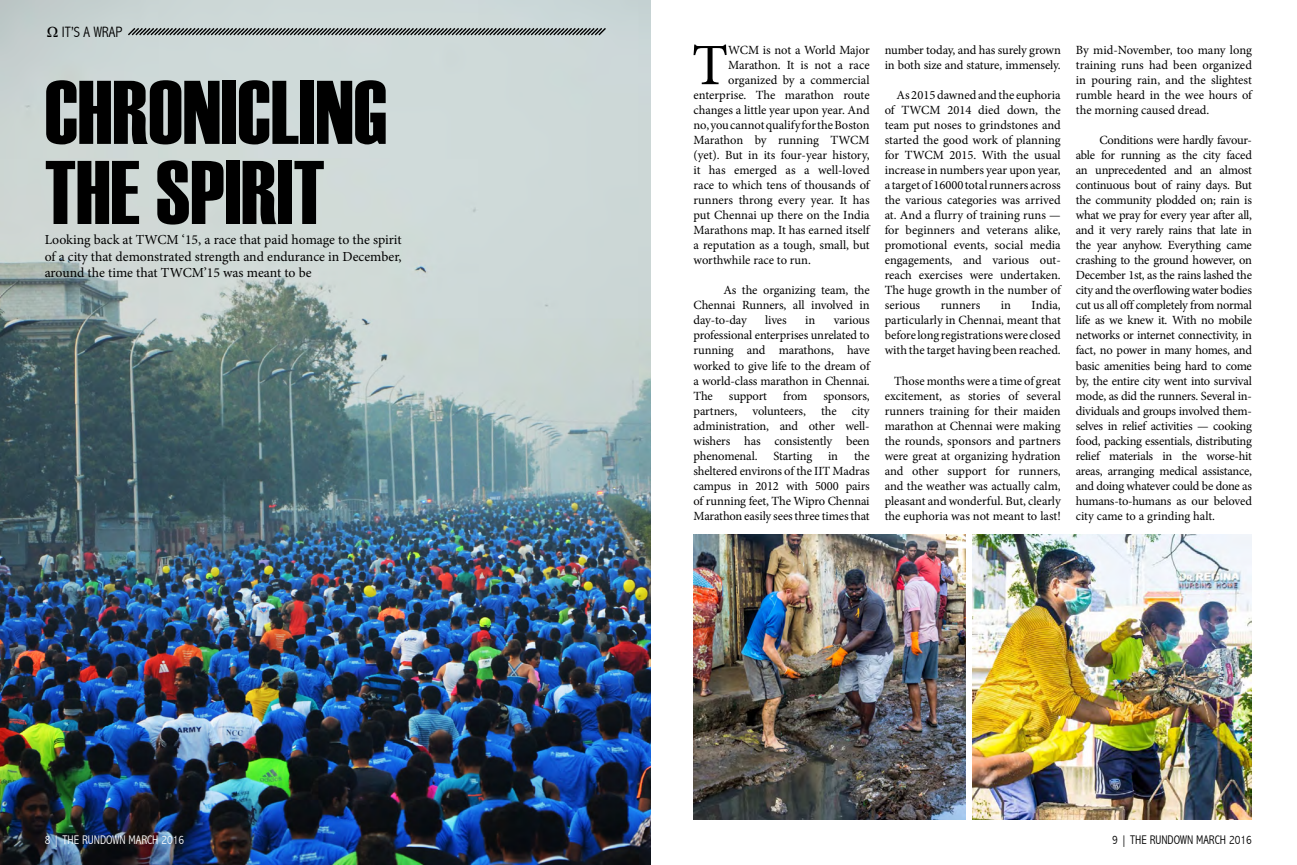
<style>
.page{position:relative;width:1297px;height:865px;background:#fff}
.page>*{position:absolute;margin:0;border:0;box-sizing:border-box;transform-origin:0 0}
.t1{font:90px/80px "Haettenschweiler";color:#000}
.t2{font:58.62px "Minion Pro";color:#000}
.t3{font:300 condensed 15px "Abadi";color:#000}
.t4{font:13.75px/16.5px "Minion Pro";color:#000;text-align:justify}
.t5{font:12.5px/15px "Minion Pro";letter-spacing:-.005em;color:#000;text-align:justify}
.t6{font:300 condensed 12.5px "Abadi";color:#fff}
.t7{font:300 condensed 12.5px "Abadi";color:#000}
</style>
<div class="page">
<img style="left:0;top:0;width:650px;height:864px">
<svg style="left:126px;top:26px;width:481px;height:11px;background:#8e9595"></svg>
<img style="left:693px;top:534px;width:272px;height:285px">
<img style="left:972px;top:534px;width:279px;height:285px">
<p class="t3" style="left:47px;top:23px;width:77px">Ω IT’S A WRAP</p>
<h1 class="t1" style="left:45px;top:72px;width:341px">CHRONICLING<br>THE SPIRIT</h1>
<p class="t4" style="left:45px;top:231px;width:358px">Looking back at TWCM ‘15, a race that paid homage to the spirit of a city that demonstrated strength and endurance in December, around the time that TWCM’15 was meant to be</p>
<h2 class="t2" style="left:691px;top:26px;width:38px">T</h2>
<p class="t5" style="left:728px;top:43px;width:143px">WCM is not a World Major</p>
<p class="t5" style="left:728px;top:58px;width:143px">Marathon. It is not a race</p>
<p class="t5" style="left:728px;top:73px;width:143px">organized by a commercial</p>
<p class="t5" style="left:693px;top:88px;width:177px">enterprise. The marathon route</p>
<p class="t5" style="left:693px;top:103px;width:177px">changes a little year upon year. And</p>
<p class="t5" style="left:693px;top:118px;width:178px">no, you cannot qualify for the Boston</p>
<p class="t5" style="left:693px;top:133px;width:177px">Marathon by running TWCM</p>
<p class="t5" style="left:693px;top:148px;width:177px">(yet). But in its four-year history,</p>
<p class="t5" style="left:693px;top:163px;width:178px">it has emerged as a well-loved</p>
<p class="t5" style="left:693px;top:178px;width:177px">race to which tens of thousands of</p>
<p class="t5" style="left:693px;top:193px;width:177px">runners throng every year. It has</p>
<p class="t5" style="left:693px;top:208px;width:177px">put Chennai up there on the India</p>
<p class="t5" style="left:693px;top:223px;width:177px">Marathons map. It has earned itself</p>
<p class="t5" style="left:693px;top:238px;width:178px">a reputation as a tough, small, but</p>
<p class="t5" style="left:693px;top:253px;width:119px">worthwhile race to run.</p>
<p class="t5" style="left:693px;top:283px;width:178px;text-indent:30px">As the organizing team, the Chennai Runners, all involved in day-to-day</p>
<p class="t5" style="left:765px;top:313px;width:23px">lives</p>
<p class="t5" style="left:805px;top:313px;width:12px">in</p>
<p class="t5" style="left:693px;top:313px;width:178px;text-indent:140px">various professional enterprises unrelated to running and marathons, have worked to give life to the dream of a world-class marathon in Chennai.<br>The</p>
<p class="t5" style="left:728px;top:388px;width:40px">support</p>
<p class="t5" style="left:783px;top:388px;width:26px">from</p>
<p class="t5" style="left:693px;top:388px;width:178px;text-indent:130px">sponsors, partners, volunteers, the city administration, and other well&shy;wishers has consistently been phenomenal.</p>
<p class="t5" style="left:693px;top:448px;width:178px;text-indent:160px">the sheltered environs of the IIT Madras campus in 2012 with 5000 pairs of running feet, The Wipro Chennai Marathon easily sees three times that</p>
<p class="t5" style="left:773px;top:448px;width:40px">Starting</p>
<p class="t5" style="left:827px;top:448px;width:12px">in</p>
<p class="t5" style="left:884px;top:43px;width:178px">number today, and has surely grown in both size and stature, immensely.</p>
<p class="t5" style="left:884px;top:88px;width:178px;text-indent:12px">As 2015 dawned and the euphoria of TWCM 2014 died down, the team put noses to grindstones and started the good work of planning for TWCM 2015. With the usual increase in numbers year upon year, a target of 16000 total runners across the various categories was arrived at. And a flurry of training runs — for beginners and veterans alike, promotional events, social media engagements, and various out&shy;reach exercises were undertaken.<br>The huge growth in the number of serious</p>
<p class="t5" style="left:884px;top:298px;width:178px;text-indent:147px">India, particularly in Chennai, meant that before long registrations were closed with the target having been reached.</p>
<p class="t5" style="left:884px;top:373px;width:178px;text-indent:9px">Those months were a time of great excitement, as stories of several runners training for their maiden marathon at Chennai were making the rounds, sponsors and partners were great at organizing hydration and other support for runners, and the weather was actually calm, pleasant and wonderful. But, clearly the euphoria was not meant to last!</p>
<p class="t5" style="left:940px;top:298px;width:41px">runners</p>
<p class="t5" style="left:1000px;top:298px;width:12px">in</p>
<p class="t5" style="left:1075px;top:43px;width:178px">By mid-November, too many long training runs had been organized in pouring rain, and the slightest rumble heard in the wee hours of the morning caused dread.</p>
<p class="t5" style="left:1075px;top:133px;width:178px;text-indent:24px">Conditions were hardly favour&shy;able for running as the city faced an unprecedented and an almost continuous bout of rainy days. But the community plodded on; rain is what we pray for every year after all, and it very rarely rains that late in the year anyhow. Everything came crashing to the ground however, on December 1st, as the rains lashed the city and the overflowing water bodies cut us all off completely from normal life as we knew it. With no mobile networks or internet connectivity, in fact, no power in many homes, and basic amenities being hard to come by, the entire city went into survival mode, as did the runners. Several in&shy;dividuals and groups involved them&shy;selves in relief activities — cooking food, packing essentials, distributing relief materials in the worse-hit areas, arranging medical assistance, and doing whatever could be done as humans-to-humans as our beloved city came to a grinding halt.</p>
<p class="t6" style="left:45px;top:831px;width:141px">8 | THE RUNDOWN MARCH 2016</p>
<p class="t7" style="left:1111px;top:831px;width:141px">9 | THE RUNDOWN MARCH 2016</p>
</div>
